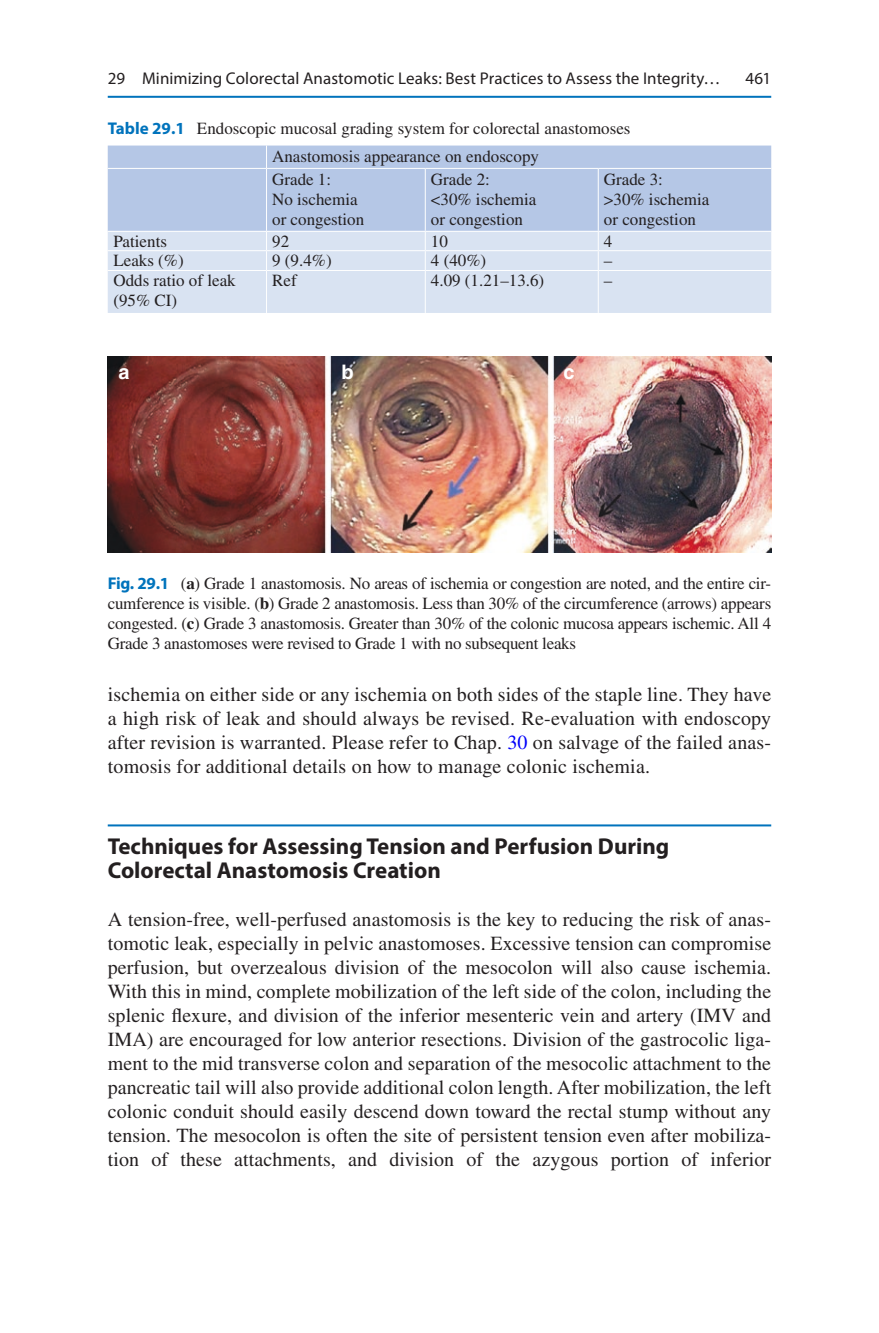
<style>
.page{position:relative;width:879px;height:1333px;background:#fff}
.page>*{position:absolute;margin:0;border:0;box-sizing:border-box;transform-origin:0 0}
.t1{font:700 23px/24px "Kmndyb Myriad Pro";color:#231f20}
.t2{font:20px/24px "Qxvpnp Times LT Std";letter-spacing:.005em;color:#231f20;text-align:justify}
.t3{font:700 20px "Lgsvwh Helvetica";color:#fff}
.t4{font:17px/20px "Qxvpnp Times LT Std";color:#231f20}
.t5{font:17px "Nlmcmt Myriad Pro";letter-spacing:.005em;color:#231f20}
.s1{font-family:"Kmndyb Myriad Pro";font-weight:700;color:#0073bc}
.s2{font-family:"Lwfstr Times LT Std";font-weight:700}
.s3{color:#0000fa}
</style>
<div class="page">
<hr style="left:108px;top:824px;width:663px;height:2px;background:#0073bc">
<div style="left:108px;top:145px;width:663px;height:86px;background:#b5c7e6"></div>
<div style="left:108px;top:232px;width:663px;height:81px;background:#d9e3f2"></div>
<hr style="left:108px;top:168px;width:158px;height:1px;background:#fff">
<hr style="left:266px;top:168px;width:1px;height:63px;background:#fff">
<hr style="left:425px;top:169px;width:1px;height:62px;background:#fff">
<hr style="left:598px;top:169px;width:1px;height:62px;background:#fff">
<hr style="left:108px;top:250px;width:158px;height:1px;background:#fff">
<hr style="left:266px;top:250px;width:159px;height:1px;background:#fff">
<svg style="left:266px;top:232px;width:1px;height:38px"></svg>
<hr style="left:425px;top:250px;width:173px;height:1px;background:#fff">
<svg style="left:425px;top:232px;width:1px;height:38px"></svg>
<hr style="left:598px;top:250px;width:173px;height:1px;background:#fff">
<svg style="left:598px;top:232px;width:1px;height:38px"></svg>
<svg style="left:266px;top:145px;width:1px;height:23px"></svg>
<hr style="left:267px;top:168px;width:158px;height:1px;background:#fff">
<hr style="left:425px;top:168px;width:173px;height:1px;background:#fff">
<hr style="left:598px;top:168px;width:173px;height:1px;background:#fff">
<hr style="left:425px;top:270px;width:174px;height:1px;background:#fff">
<hr style="left:266px;top:270px;width:159px;height:1px;background:#fff">
<hr style="left:425px;top:271px;width:1px;height:42px;background:#fff">
<hr style="left:599px;top:270px;width:172px;height:1px;background:#fff">
<hr style="left:598px;top:271px;width:1px;height:42px;background:#fff">
<hr style="left:108px;top:270px;width:158px;height:1px;background:#fff">
<hr style="left:266px;top:271px;width:1px;height:42px;background:#fff">
<img style="left:108px;top:356px;width:663px;height:196px">
<hr style="left:108px;top:96px;width:663px;height:2px;background:#0073bc">
<p class="t5" style="left:108px;top:68px;width:614px">29 Minimizing Colorectal Anastomotic Leaks: Best Practices to Assess the Integrity…</p>
<p class="t4" style="left:272px;top:114px;width:360px;line-height:28.2px;text-indent:-164px"><span class="s1">Table 29.1</span> Endoscopic mucosal grading system for colorectal anastomoses<br>Anastomosis appearance on endoscopy</p>
<p class="t4" style="left:272px;top:169px;width:94px">Grade 1:<br>No ischemia or congestion</p>
<p class="t4" style="left:431px;top:169px;width:107px">Grade 2:<br>&lt;30% ischemia or congestion</p>
<p class="t4" style="left:604px;top:169px;width:107px">Grade 3:<br>&gt;30% ischemia or congestion</p>
<p class="t4" style="left:113px;top:231px;width:55px">Patients</p>
<p class="t4" style="left:272px;top:231px;width:18px">92</p>
<p class="t4" style="left:431px;top:231px;width:18px">10</p>
<p class="t4" style="left:604px;top:231px;width:10px">4</p>
<p class="t4" style="left:113px;top:250px;width:72px">Leaks (%)</p>
<p class="t4" style="left:272px;top:250px;width:61px">9 (9.4%)</p>
<p class="t4" style="left:431px;top:250px;width:57px">4 (40%)</p>
<p class="t4" style="left:604px;top:250px;width:10px">–</p>
<p class="t4" style="left:113px;top:270px;width:124px">Odds ratio of leak (95% CI)</p>
<p class="t4" style="left:272px;top:270px;width:26px">Ref</p>
<p class="t4" style="left:431px;top:270px;width:115px">4.09 (1.21–13.6)</p>
<p class="t4" style="left:604px;top:270px;width:10px">–</p>
<p class="t3" style="left:118px;top:359px;width:13px">a</p>
<p class="t3" style="left:341px;top:359px;width:14px">b</p>
<p class="t3" style="left:563px;top:359px;width:13px">c</p>
<p class="t5" style="left:745px;top:68px;width:27px">461</p>
<p class="t4" style="left:108px;top:573px;width:665px;text-align:justify"><span class="s1">Fig. 29.1</span> (<span class="s2">a</span>) Grade 1 anastomosis. No areas of ischemia or congestion are noted, and the entire cir&shy;cumference is visible. (<span class="s2">b</span>) Grade 2 anastomosis. Less than 30% of the circumference (arrows) appears congested. (<span class="s2">c</span>) Grade 3 anastomosis. Greater than 30% of the colonic mucosa appears ischemic. All 4<br>Grade 3 anastomoses were revised to Grade 1 with no subsequent leaks</p>
<p class="t2" style="left:108px;top:682px;width:665px">ischemia on either side or any ischemia on both sides of the staple line. They have a high risk of leak and should always be revised. Re-evaluation with endoscopy after revision is warranted. Please refer to Chap. <span class="s3">30</span> on salvage of the failed anas&shy;tomosis for additional details on how to manage colonic ischemia.</p>
<p class="t1" style="left:108px;top:833px;width:563px">Techniques for Assessing Tension and Perfusion During<br>Colorectal Anastomosis Creation</p>
<p class="t2" style="left:108px;top:907px;width:665px">A tension-free, well-perfused anastomosis is the key to reducing the risk of anas&shy;tomotic leak, especially in pelvic anastomoses. Excessive tension can compromise perfusion, but overzealous division of the mesocolon will also cause ischemia.<br>With this in mind, complete mobilization of the left side of the colon, including the splenic flexure, and division of the inferior mesenteric vein and artery (IMV and IMA) are encouraged for low anterior resections. Division of the gastrocolic liga&shy;ment to the mid transverse colon and separation of the mesocolic attachment to the pancreatic tail will also provide additional colon length. After mobilization, the left colonic conduit should easily descend down toward the rectal stump without any tension. The mesocolon is often the site of persistent tension even after mobiliza&shy;tion of these attachments, and division of the azygous portion of inferior</p>
</div>
